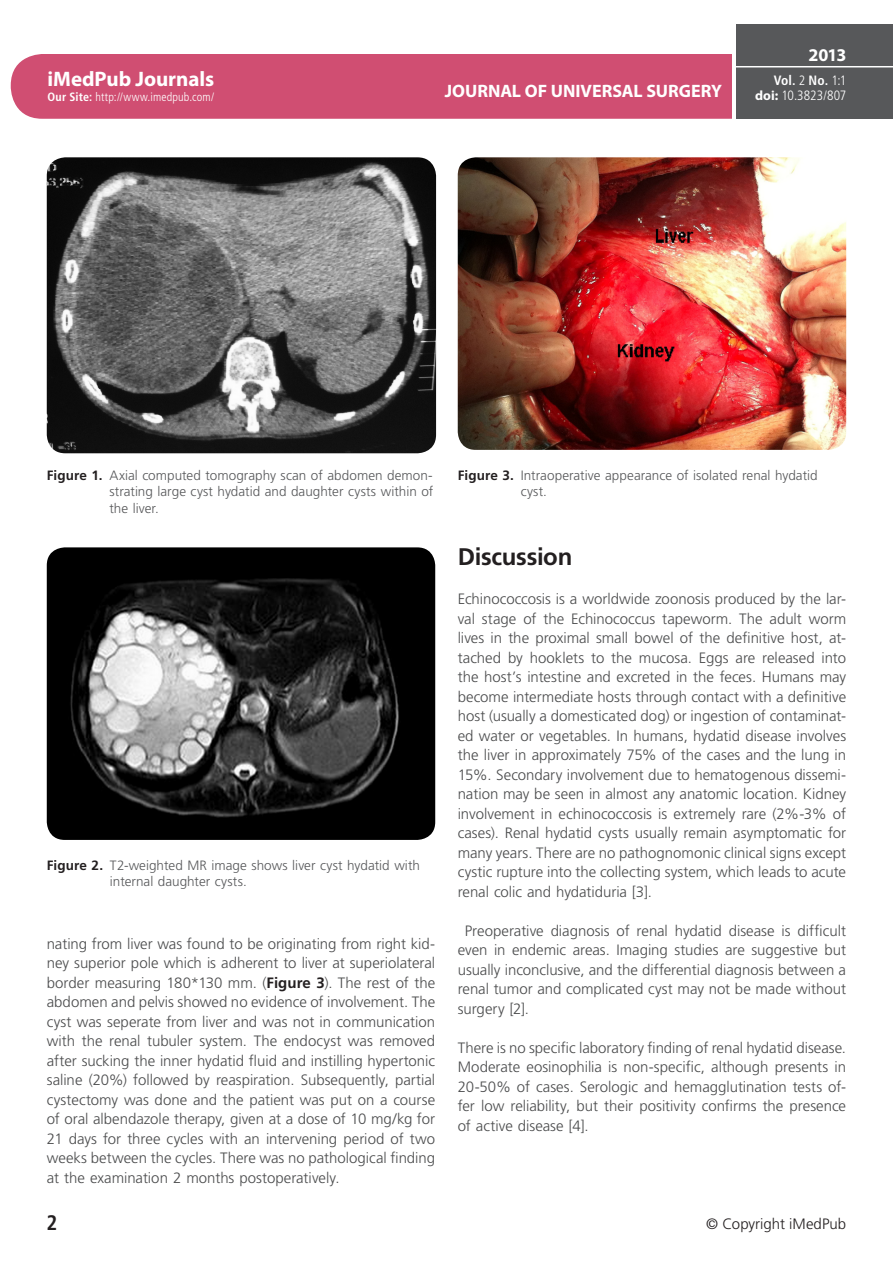
<style>
.page{position:relative;width:893px;height:1263px;background:#fff}
.page>*{position:absolute;margin:0;border:0;box-sizing:border-box;transform-origin:0 0}
._02-Subtit{font:700 24px "Frutiger LT Std";letter-spacing:-.015em;color:#231f20}
.t1{font:700 21px "Myriad Pro";letter-spacing:-.005em;color:#fff}
._01-txt_80{font:700 condensed 21px "Frutiger LT Std";color:#231f20}
.t2{font:700 18px "Myriad Pro";color:#fff}
._01-txt_80-2{font:300 15px/19.5px "Frutiger LT Std";color:#4b4c4d;text-align:justify}
.t3{font:300 15px "Frutiger LT Std";color:#231f20}
._05-Pie{font:300 13.5px/16.5px "Frutiger LT Std";color:#57585a}
.t4{font:300 condensed 13.5px "Frutiger LT Std";color:#fff}
.t5{font:700 condensed 13.5px "Frutiger LT Std";color:#fff}
.t6{font:300 condensed 12px "Frutiger LT Std";letter-spacing:.015em;color:#fff}
.s1{font-weight:700}
.s2{font-weight:300}
.s3{font-family:"Myriad Pro";font-weight:700;font-stretch:normal}
.s4{font-weight:700;color:#231f20}
</style>
<div class="page">
<div style="left:11px;top:54px;width:774px;height:65px;background:#d04e72;border-radius:32px"></div>
<div style="left:732px;top:0;width:6px;height:126px;background:#fff"></div>
<div style="left:736px;top:24px;width:157px;height:95px;background:#57585a"></div>
<hr style="left:736px;top:66px;width:157px;height:1px;background:#fff">
<img style="left:47px;top:157px;width:389px;height:296px">
<img style="left:47px;top:547px;width:388px;height:293px">
<img style="left:458px;top:157px;width:388px;height:293px">
<p class="t1" style="left:48px;top:65px;width:168px">iMedPub Journals</p>
<p class="t6" style="left:48px;top:90px;width:168px"><span class="s1">Our Site:</span> http://www.imedpub.com/</p>
<p class="t2" style="left:445px;top:79px;width:279px">JOURNAL OF UNIVERSAL SURGERY</p>
<p class="t2" style="left:808px;top:43px;width:39px">2013</p>
<p class="t5" style="left:774px;top:72px;width:74px">Vol. <span class="s2">2</span> No. <span class="s2">1:1</span></p>
<p class="t4" style="left:755px;top:87px;width:93px"><span class="s3">doi:</span> 10.3823/807</p>
<p class="_05-Pie" style="left:109px;top:467px;width:325px;text-align:justify;text-indent:-63px"><span class="s4">Figure 1.</span> Axial computed tomography scan of abdomen demon&shy;strating large cyst hydatid and daughter cysts within of the liver.</p>
<p class="_05-Pie" style="left:110px;top:857px;width:312px;text-indent:-63px"><span class="s4">Figure 2.</span> T2-weighted MR image shows liver cyst hydatid with internal daughter cysts.</p>
<p class="_01-txt_80-2" style="left:47px;top:934px;width:390px">nating from liver was found to be originating from right kid&shy;ney superior pole which is adherent to liver at superiolateral border measuring 180*130 mm. (<span class="s4">Figure 3</span>). The rest of the abdomen and pelvis showed no evidence of involvement. The cyst was seperate from liver and was not in communication with the renal tubuler system. The endocyst was removed after sucking the inner hydatid fluid and instilling hypertonic saline (20%) followed by reaspiration. Subsequently, partial cystectomy was done and the patient was put on a course of oral albendazole therapy, given at a dose of 10 mg/kg for 21 days for three cycles with an intervening period of two weeks between the cycles. There was no pathological finding at the examination 2 months postoperatively.</p>
<p class="_05-Pie" style="left:521px;top:467px;width:299px;text-indent:-63px"><span class="s4">Figure 3.</span> Intraoperative appearance of isolated renal hydatid cyst.</p>
<p class="_02-Subtit" style="left:458px;top:543px;width:116px">Discussion</p>
<p class="_01-txt_80-2" style="left:458px;top:590px;width:390px">Echinococcosis is a worldwide zoonosis produced by the lar&shy;val stage of the Echinococcus tapeworm. The adult worm lives in the proximal small bowel of the definitive host, at&shy;tached by hooklets to the mucosa. Eggs are released into the host’s intestine and excreted in the feces. Humans may become intermediate hosts through contact with a definitive host (usually a domesticated dog) or ingestion of contaminat&shy;ed water or vegetables. In humans, hydatid disease involves the liver in approximately 75% of the cases and the lung in 15%. Secondary involvement due to hematogenous dissemi&shy;nation may be seen in almost any anatomic location. Kidney involvement in echinococcosis is extremely rare (2%-3% of cases). Renal hydatid cysts usually remain asymptomatic for many years. There are no pathognomonic clinical signs except cystic rupture into the collecting system, which leads to acute renal colic and hydatiduria [3].</p>
<p class="_01-txt_80-2" style="left:458px;top:921px;width:390px;text-indent:7px">Preoperative diagnosis of renal hydatid disease is difficult even in endemic areas. Imaging studies are suggestive but usually inconclusive, and the differential diagnosis between a renal tumor and complicated cyst may not be made without surgery [2].</p>
<p class="_01-txt_80-2" style="left:458px;top:1038px;width:390px">There is no specific laboratory finding of renal hydatid disease.<br>Moderate eosinophilia is non-specific, although presents in 20-50% of cases. Serologic and hemagglutination tests of&shy;fer low reliability, but their positivity confirms the presence of active disease [4].</p>
<p class="_01-txt_80" style="left:46px;top:1210px;width:12px">2</p>
<p class="t3" style="left:706px;top:1216px;width:141px">© Copyright iMedPub</p>
</div>
